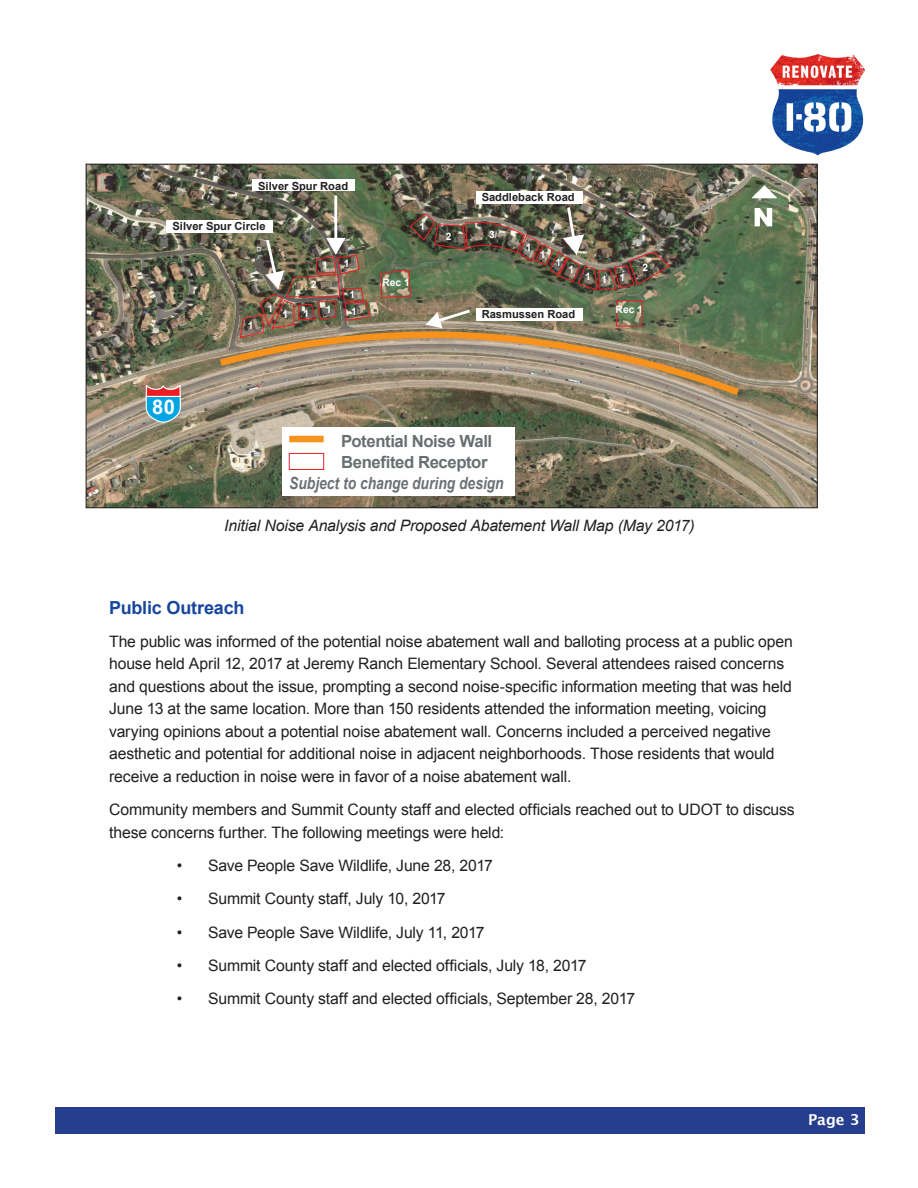
<style>
.page{position:relative;width:918px;height:1188px;background:#fff}
.page>*{position:absolute;margin:0;border:0;box-sizing:border-box;transform-origin:0 0}
.t1{font:700 20.1px "Arial";color:#fff}
.t2{font:700 18px "Arial";letter-spacing:-.01em;color:#18469d}
.t3{font:700 16.8px "Arial";letter-spacing:-.025em;color:#686f71}
.t4{font:italic 700 16.8px "Arial";letter-spacing:-.005em;color:#6c7174;scale:.83 1}
.t5{font:15.75px/22.5px "Arial";letter-spacing:-.01em;color:#231f20}
.t6{font:italic 15.75px "Arial";letter-spacing:-.01em;color:#231f20}
.t7{font:700 15px "Lucida Grande";color:#fff}
.t8{font:700 11.1px "Arial";color:#231f20}
.t9{font:700 10.2px "Arial";color:#fff}
</style>
<div class="page">
<div style="left:56px;top:1107px;width:810px;height:27px;background:#253f8e"></div>
<img style="left:88px;top:166px;width:728px;height:340px">
<div style="left:282px;top:427px;width:233px;height:69px;background:#fff"></div>
<div style="left:289px;top:436px;width:35px;height:6px;background:#f7931d"></div>
<div style="left:289px;top:453px;width:35px;height:17px;border:1px solid #ee1d23"></div>
<div style="left:167px;top:220px;width:106px;height:13px;background:#fff"></div>
<div style="left:476px;top:191px;width:106px;height:12px;background:#fff"></div>
<div style="left:252px;top:179px;width:103px;height:12px;background:#fff"></div>
<hr style="left:334px;top:196px;width:3px;height:45px;background:#fff">
<svg style="left:145px;top:381px;width:36px;height:42px;background:#6c95ac"></svg>
<svg style="left:755px;top:208px;width:17px;height:18px"></svg>
<svg style="left:751px;top:185px;width:26px;height:13px"></svg>
<img style="left:213px;top:204px;width:533px;height:196px">
<img style="left:770px;top:54px;width:94px;height:102px">
<p class="t8" style="left:258px;top:179px;width:91px">Silver Spur Road</p>
<p class="t8" style="left:482px;top:190px;width:95px">Saddleback Road</p>
<p class="t8" style="left:173px;top:219px;width:95px">Silver Spur Circle</p>
<p class="t9" style="left:419px;top:220px;width:7px">1</p>
<p class="t9" style="left:446px;top:229px;width:7px">2</p>
<p class="t9" style="left:489px;top:228px;width:7px">3</p>
<p class="t9" style="left:322px;top:258px;width:7px">1</p>
<p class="t9" style="left:344px;top:257px;width:7px">1</p>
<p class="t9" style="left:311px;top:278px;width:7px">2</p>
<p class="t9" style="left:382px;top:275px;width:29px">Rec 1</p>
<p class="t9" style="left:526px;top:241px;width:7px">1</p>
<p class="t9" style="left:540px;top:247px;width:7px">1</p>
<p class="t9" style="left:555px;top:256px;width:7px">1</p>
<p class="t9" style="left:569px;top:263px;width:7px">1</p>
<p class="t9" style="left:585px;top:269px;width:7px">1</p>
<p class="t9" style="left:602px;top:273px;width:7px">1</p>
<p class="t9" style="left:620px;top:270px;width:7px">1</p>
<p class="t9" style="left:642px;top:261px;width:7px">2</p>
<p class="t9" style="left:349px;top:288px;width:7px">1</p>
<p class="t9" style="left:268px;top:302px;width:7px">1</p>
<p class="t9" style="left:283px;top:308px;width:7px">1</p>
<p class="t9" style="left:304px;top:307px;width:7px">1</p>
<p class="t9" style="left:326px;top:303px;width:7px">1</p>
<p class="t9" style="left:351px;top:304px;width:7px">1</p>
<p class="t8" style="left:482px;top:307px;width:95px">Rasmussen Road</p>
<p class="t9" style="left:616px;top:303px;width:29px">Rec 1</p>
<p class="t9" style="left:248px;top:319px;width:7px">1</p>
<p class="t1" style="left:152px;top:394px;width:24px">80</p>
<p class="t3" style="left:341px;top:430px;width:152px">Potential Noise Wall</p>
<p class="t3" style="left:341px;top:451px;width:148px">Benefited Receptor</p>
<p class="t4" style="left:289px;top:472px;width:260px">Subject to change during design</p>
<p class="t6" style="left:224px;top:515px;width:472px">Initial Noise Analysis and Proposed Abatement Wall Map (May 2017)</p>
<p class="t2" style="left:109px;top:595px;width:137px">Public Outreach</p>
<p class="t5" style="left:109px;top:630px;width:685px">The public was informed of the potential noise abatement wall and balloting process at a public open house held April 12, 2017 at Jeremy Ranch Elementary School. Several attendees raised concerns and questions about the issue, prompting a second noise-specific information meeting that was held June 13 at the same location. More than 150 residents attended the information meeting, voicing varying opinions about a potential noise abatement wall. Concerns included a perceived negative aesthetic and potential for additional noise in adjacent neighborhoods. Those residents that would receive a reduction in noise were in favor of a noise abatement wall.</p>
<p class="t5" style="left:109px;top:799px;width:687px">Community members and Summit County staff and elected officials reached out to UDOT to discuss these concerns further. The following meetings were held:</p>
<p class="t5" style="left:177px;top:854px;width:318px">• Save People Save Wildlife, June 28, 2017</p>
<p class="t5" style="left:177px;top:888px;width:271px">• Summit County staff, July 10, 2017</p>
<p class="t5" style="left:177px;top:921px;width:309px">• Save People Save Wildlife, July 11, 2017</p>
<p class="t5" style="left:177px;top:954px;width:411px">• Summit County staff and elected officials, July 18, 2017</p>
<p class="t5" style="left:177px;top:988px;width:460px">• Summit County staff and elected officials, September 28, 2017</p>
<p class="t7" style="left:808px;top:1107px;width:53px">Page 3</p>
</div>
